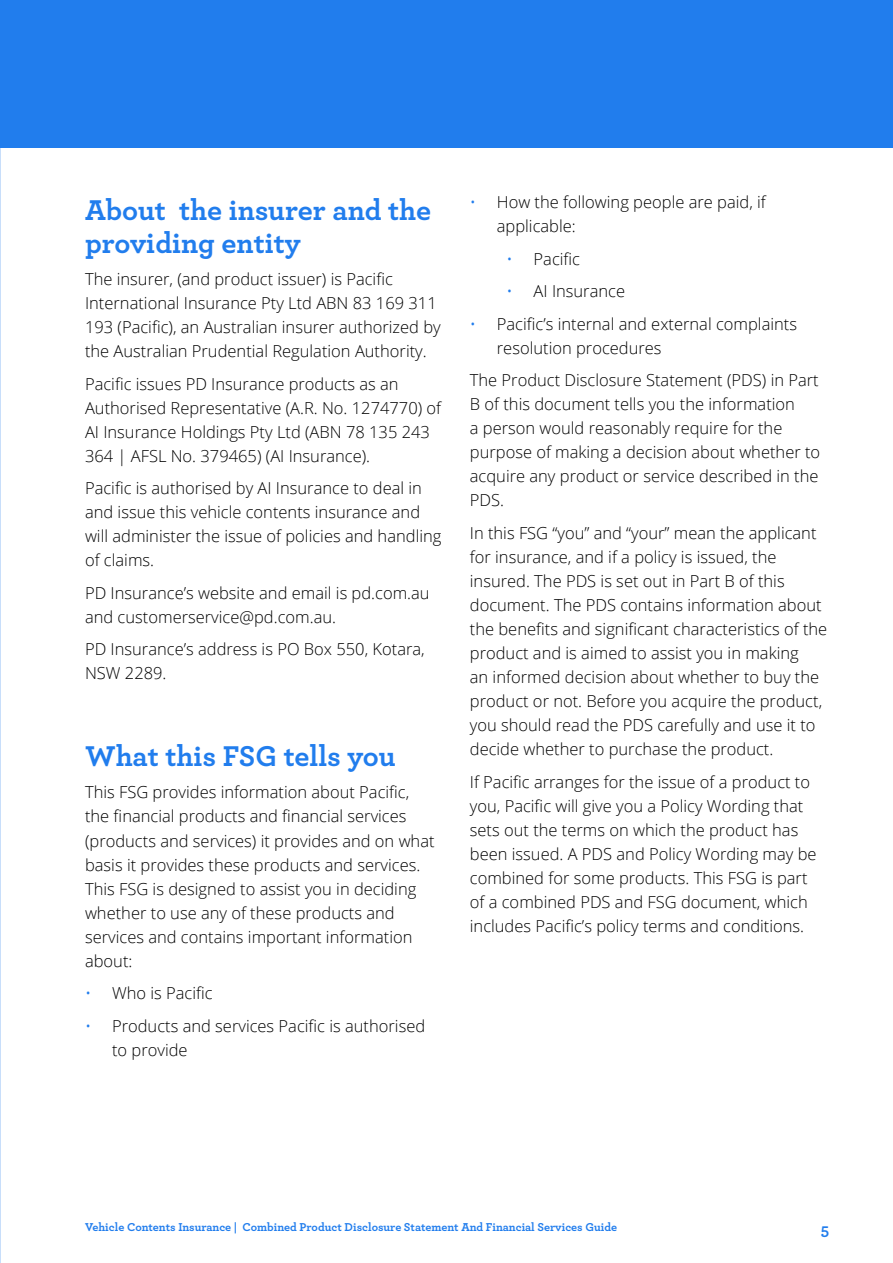
<style>
.page{position:relative;width:893px;height:1263px;background:#fff}
.page>*{position:absolute;margin:0;border:0;box-sizing:border-box;transform-origin:0 0}
.t1{font:700 30px/33px "Archer Pro";color:#217ded}
.t2{font:300 16.5px/24px "Open Sans";color:#000}
.t3{font:700 16.5px "Archer Pro";color:#217ded}
.t4{font:700 12px "Archer Pro";color:#217ded}
.s1{color:#217ded}
</style>
<div class="page">
<div style="left:0;top:0;width:893px;height:147px;background:#217ded"></div>
<h1 class="t1" style="left:85px;top:191px;width:347px">About the insurer and the providing entity</h1>
<p class="t2" style="left:85px;top:267px;width:357px">The insurer, (and product issuer) is Pacific International Insurance Pty Ltd ABN 83 169 311<br>193 (Pacific), an Australian insurer authorized by the Australian Prudential Regulation Authority.</p>
<p class="t2" style="left:85px;top:371px;width:358px">Pacific issues PD Insurance products as an Authorised Representative (A.R. No. 1274770) of AI Insurance Holdings Pty Ltd (ABN 78 135 243<br>364 | AFSL No. 379465) (AI Insurance).</p>
<p class="t2" style="left:85px;top:476px;width:358px">Pacific is authorised by AI Insurance to deal in and issue this vehicle contents insurance and will administer the issue of policies and handling of claims.</p>
<p class="t2" style="left:85px;top:580px;width:346px">PD Insurance’s website and email is pd.com.au and customerservice@pd.com.au.</p>
<p class="t2" style="left:85px;top:637px;width:341px">PD Insurance’s address is PO Box 550, Kotara,<br>NSW 2289.</p>
<h1 class="t1" style="left:85px;top:737px;width:312px">What this FSG tells you</h1>
<p class="t2" style="left:85px;top:780px;width:351px">This FSG provides information about Pacific, the financial products and financial services (products and services) it provides and on what basis it provides these products and services.<br>This FSG is designed to assist you in deciding whether to use any of these products and services and contains important information about:</p>
<p class="t2" style="left:85px;top:981px;width:129px"><span class="s1">•</span> Who is Pacific</p>
<p class="t2" style="left:112px;top:1013px;width:315px;text-indent:-27px"><span class="s1">•</span> Products and services Pacific is authorised to provide</p>
<p class="t2" style="left:497px;top:190px;width:270px;text-indent:-27px"><span class="s1">•</span> How the following people are paid, if applicable:</p>
<p class="t2" style="left:507px;top:246px;width:75px"><span class="s1">•</span> Pacific</p>
<p class="t2" style="left:507px;top:279px;width:120px"><span class="s1">•</span> AI Insurance</p>
<p class="t2" style="left:497px;top:311px;width:302px;text-indent:-27px"><span class="s1">•</span> Pacific’s internal and external complaints resolution procedures</p>
<p class="t2" style="left:470px;top:368px;width:352px">The Product Disclosure Statement (PDS) in Part B of this document tells you the information<br>a person would reasonably require for the purpose of making a decision about whether to acquire any product or service described in the PDS.</p>
<p class="t2" style="left:470px;top:520px;width:359px">In this FSG “you” and “your” mean the applicant for insurance, and if a policy is issued, the insured. The PDS is set out in Part B of this document. The PDS contains information about the benefits and significant characteristics of the product and is aimed to assist you in making<br>an informed decision about whether to buy the product or not. Before you acquire the product, you should read the PDS carefully and use it to decide whether to purchase the product.</p>
<p class="t2" style="left:470px;top:769px;width:348px">If Pacific arranges for the issue of a product to you, Pacific will give you a Policy Wording that sets out the terms on which the product has been issued. A PDS and Policy Wording may be combined for some products. This FSG is part of a combined PDS and FSG document, which includes Pacific’s policy terms and conditions.</p>
<p class="t4" style="left:85px;top:1218px;width:534px">Vehicle Contents Insurance | Combined Product Disclosure Statement And Financial Services Guide</p>
<p class="t3" style="left:821px;top:1216px;width:10px">5</p>
</div>
